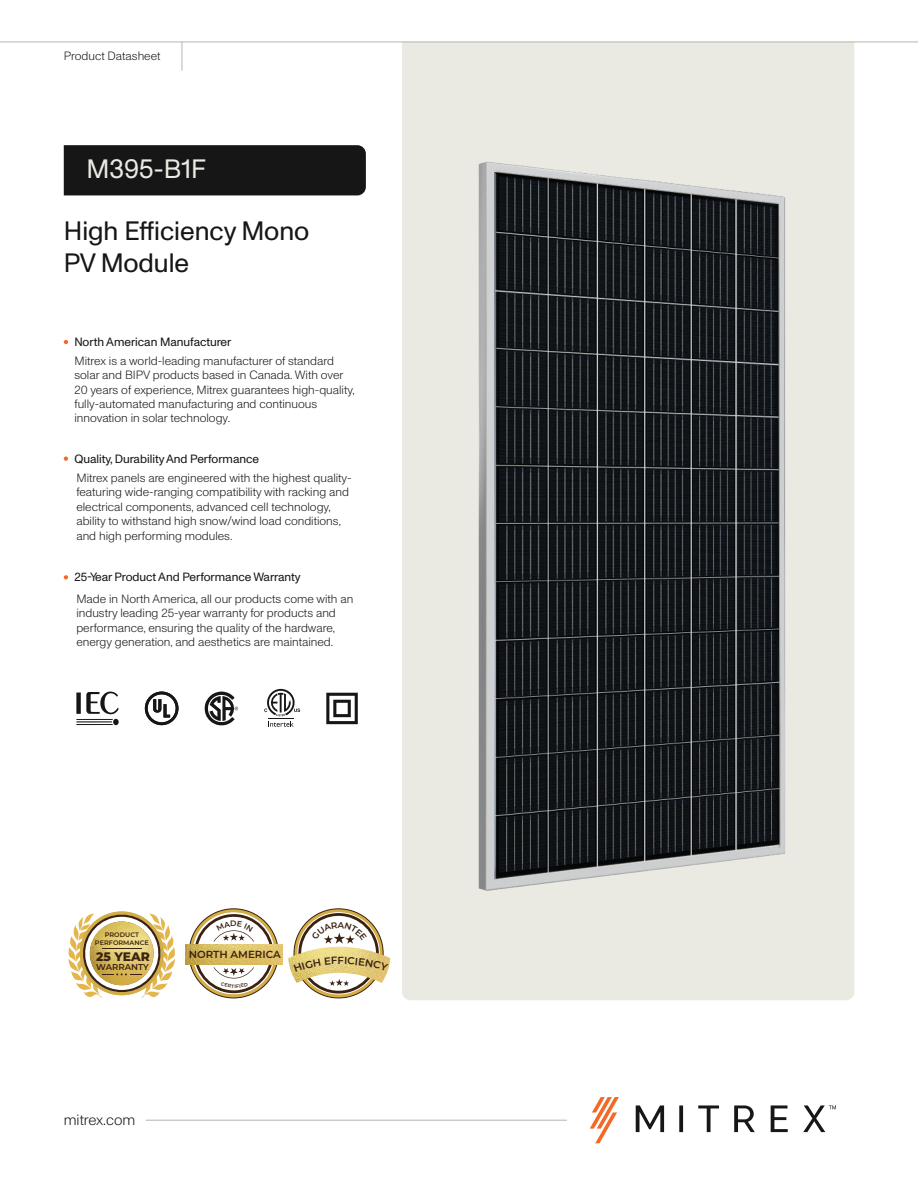
<style>
.page{position:relative;width:918px;height:1188px;background:#fff}
.page>*{position:absolute;margin:0;border:0;box-sizing:border-box;transform-origin:0 0}
.t1{font:26.55px/31.8px "Monument Grotesk";color:#151615}
.t2{font:26.55px "Monument Grotesk";color:#eae9e2}
.t3{font:300 15px "Edu Monument Grotesk";color:#151615}
.t4{font:800 12.3px "Montserrat";color:#3a2111}
.t5{font:300 12px/14.4px "Edu Monument Grotesk";color:#151615}
.t6{font:12px "Monument Grotesk";color:#151615}
.t7{font:600 10.2px "Montserrat";color:#3a2111}
.t8{font:600 8.55px "Montserrat";color:#3a2111}
.t9{font:600 6.6px/7.8px "Montserrat";color:#3a2111;text-align:center}
</style>
<div class="page">
<div style="left:402px;top:43px;width:452px;height:957px;background:#eae9e2"></div>
<svg style="left:636px;top:1105px;width:200px;height:27px"></svg>
<svg style="left:590px;top:1097px;width:29px;height:46px"></svg>
<svg style="left:64px;top:340px;width:4px;height:4px"></svg>
<svg style="left:64px;top:457px;width:4px;height:4px"></svg>
<svg style="left:64px;top:575px;width:4px;height:4px"></svg>
<hr style="left:146px;top:1120px;width:421px;height:1px;background:#b4b4ae">
<img style="left:450px;top:122px;width:356px;height:799px">
<svg style="left:145px;top:692px;width:34px;height:33px"></svg>
<svg style="left:326px;top:693px;width:32px;height:31px"></svg>
<svg style="left:264px;top:689px;width:36px;height:38px"></svg>
<svg style="left:76px;top:691px;width:43px;height:34px"></svg>
<svg style="left:204px;top:691px;width:34px;height:34px"></svg>
<div style="left:64px;top:145px;width:302px;height:50px;background:#151615"></div>
<hr style="left:0;top:42px;width:918px;height:1px;background:#b4b4ae">
<svg style="left:182px;top:42px;width:1px;height:29px"></svg>
<img style="left:186px;top:945px;width:96px;height:19px">
<img style="left:288px;top:947px;width:102px;height:31px">
<svg style="left:68px;top:911px;width:108px;height:87px"></svg>
<svg style="left:189px;top:909px;width:89px;height:89px"></svg>
<svg style="left:294px;top:909px;width:94px;height:89px"></svg>
<p class="t5" style="left:64px;top:49px;width:98px">Product Datasheet</p>
<h1 class="t2" style="left:86px;top:150px;width:121px">M395-B1F</h1>
<h1 class="t1" style="left:64px;top:213px;width:247px">High Efficiency Mono<br>PV Module</h1>
<p class="t6" style="left:74px;top:334px;width:159px">North American Manufacturer</p>
<p class="t5" style="left:74px;top:353px;width:282px">Mitrex is a world-leading manufacturer of standard solar and BIPV products based in Canada. With over 20 years of experience, Mitrex guarantees high-quality, fully-automated manufacturing and continuous innovation in solar technology.</p>
<p class="t6" style="left:74px;top:450px;width:186px">Quality, Durability And Performance</p>
<p class="t5" style="left:76px;top:471px;width:277px">Mitrex panels are engineered with the highest quality&shy;featuring wide-ranging compatibility with racking and electrical components, advanced cell technology, ability to withstand high snow/wind load conditions, and high performing modules.</p>
<p class="t6" style="left:74px;top:569px;width:228px">25-Year Product And Performance Warranty</p>
<p class="t5" style="left:76px;top:591px;width:279px">Made in North America, all our products come with an industry leading 25-year warranty for products and performance, ensuring the quality of the hardware, energy generation, and aesthetics are maintained.</p>
<p class="t9" style="left:95px;top:930px;width:55px">PRODUCT<br>PERFORMANCE</p>
<p class="t4" style="left:96px;top:948px;width:55px">25 YEAR</p>
<p class="t8" style="left:96px;top:961px;width:54px">WARRANTY</p>
<p class="t7" style="left:189px;top:947px;width:93px">NORTH AMERICA</p>
<p class="t7" style="left:338px;top:953px;width:8px">F</p>
<p class="t3" style="left:64px;top:1111px;width:73px">mitrex.com</p>
</div>
